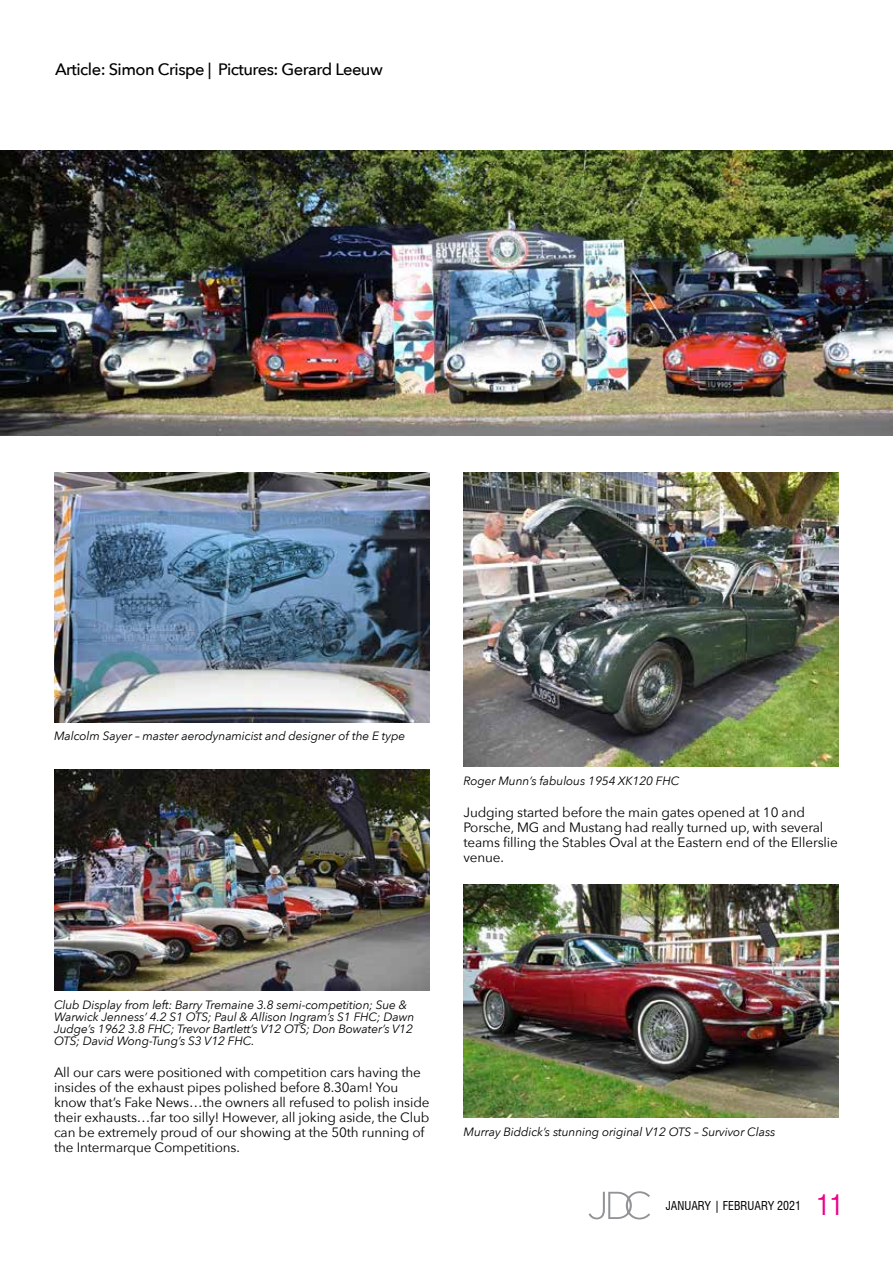
<style>
.page{position:relative;width:893px;height:1263px;background:#fff}
.page>*{position:absolute;margin:0;border:0;box-sizing:border-box;transform-origin:0 0}
.t1{font:condensed 27px "Swiss 721 BT";color:#ec008c}
.t2{font:500 16.5px "Avenir Next";letter-spacing:-.03em;color:#000}
.t3{font:13.5px/15px "Avenir Next";letter-spacing:-.01em;color:#000}
.t4{font:italic 12px/12px "Avenir Next";letter-spacing:-.01em;color:#000}
.t5{font:condensed 12px "Swiss 721 BT";color:#000}
</style>
<div class="page">
<svg style="left:589px;top:1191px;width:61px;height:28px"></svg>
<img style="left:54px;top:472px;width:376px;height:250px">
<img style="left:54px;top:769px;width:375px;height:222px">
<img style="left:463px;top:472px;width:376px;height:295px">
<img style="left:463px;top:885px;width:376px;height:232px">
<img style="left:0;top:150px;width:893px;height:285px">
<p class="t2" style="left:55px;top:55px;width:329px">Article: Simon Crispe | Pictures: Gerard Leeuw</p>
<p class="t4" style="left:54px;top:730px;width:353px">Malcolm Sayer – master aerodynamicist and designer of the E type</p>
<p class="t4" style="left:463px;top:774px;width:217px">Roger Munn’s fabulous 1954 XK120 FHC</p>
<p class="t3" style="left:463px;top:804px;width:376px">Judging started before the main gates opened at 10 and Porsche, MG and Mustang had really turned up, with several teams filling the Stables Oval at the Eastern end of the Ellerslie venue.</p>
<p class="t4" style="left:54px;top:998px;width:362px">Club Display from left: Barry Tremaine 3.8 semi-competition; Sue &amp; Warwick Jenness’ 4.2 S1 OTS; Paul &amp; Allison Ingram’s S1 FHC; Dawn Judge’s 1962 3.8 FHC; Trevor Bartlett’s V12 OTS; Don Bowater’s V12<br>OTS; David Wong-Tung’s S3 V12 FHC.</p>
<p class="t3" style="left:54px;top:1064px;width:377px">All our cars were positioned with competition cars having the insides of the exhaust pipes polished before 8.30am! You know that’s Fake News…the owners all refused to polish inside their exhausts…far too silly! However, all joking aside, the Club can be extremely proud of our showing at the 50th running of the Intermarque Competitions.</p>
<p class="t4" style="left:463px;top:1125px;width:314px">Murray Biddick’s stunning original V12 OTS – Survivor Class</p>
<p class="t5" style="left:666px;top:1199px;width:137px">JANUARY | FEBRUARY 2021</p>
<h1 class="t1" style="left:816px;top:1189px;width:28px">11</h1>
</div>
